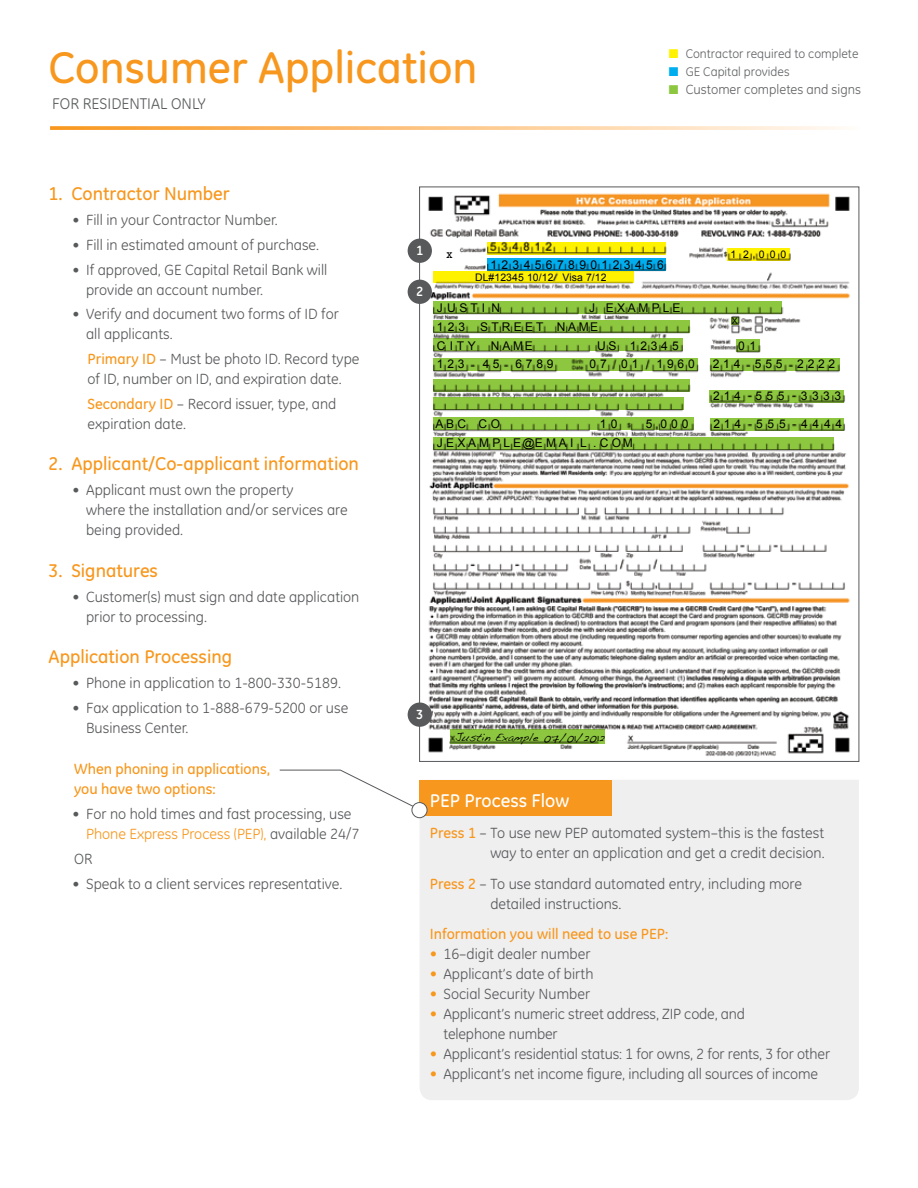
<style>
.page{position:relative;width:918px;height:1188px;background:#fff}
.page>*{position:absolute;margin:0;border:0;box-sizing:border-box;transform-origin:0 0}
.t1{font:500 45px "GE Inspira";color:#f8971d}
.t2{font:500 18.75px "GE Inspira";color:#f8971d}
.t3{font:500 18.75px "GE Inspira";color:#fff}
.t4{font:15.75px "GE Inspira";color:#58595b}
.t5{font:15px/20px "GE Inspira";color:#58595b}
.t6{font:500 15px/20px "GE Inspira";color:#f8971d}
.t7{font:13.5px "GE Inspira";color:#636466}
.t8{font:700 13.5px "GE Inspira";color:#fff}
.t9{font:12.75px "GE Inspira";color:#636466}
.t10{font:12.15px "Arial";letter-spacing:.36em;color:#000}
.t11{font:12px "Arial";letter-spacing:.225em;color:#000}
.t12{font:11.25px "Handwriting Dakota";color:#000}
.t13{font:10.5px "Arial";color:#000}
.t14{font:10.35px "Arial";letter-spacing:.01em;color:#000}
.t15{font:700 10.05px "Courier Std";color:#000}
.s1{color:#fff200}
.s2{color:#00aeef}
.s3{color:#8dc63f}
.s4{font-weight:500;color:#f8971d}
.s5{color:#f8971d}
.s6{font-size:15.75px;color:#f8971d}
</style>
<div class="page">
<div style="left:420px;top:780px;width:439px;height:320px;background:#efeff0"></div>
<div style="left:420px;top:780px;width:192px;height:35px;background:#f8971d"></div>
<svg style="left:50px;top:126px;width:794px;height:4px;background:#fcca8e"></svg>
<svg style="left:279px;top:769px;width:141px;height:38px"></svg>
<div style="left:412px;top:803px;width:15px;height:15px;background:#fff;border-radius:50%"></div>
<div style="left:411px;top:802px;width:17px;height:16px;border:1px solid #58595b;border-radius:50%"></div>
<img style="left:421px;top:193px;width:429px;height:564px">
<div style="left:408px;top:239px;width:24px;height:24px;background:#58595b;border-radius:50%"></div>
<div style="left:408px;top:280px;width:24px;height:24px;background:#58595b;border-radius:50%"></div>
<div style="left:408px;top:703px;width:24px;height:24px;background:#58595b;border-radius:50%"></div>
<svg style="left:487px;top:258px;width:178px;height:13px;background:#009ed9"></svg>
<svg style="left:487px;top:242px;width:179px;height:13px;background:#d8cc00"></svg>
<svg style="left:728px;top:248px;width:62px;height:13px"></svg>
<div style="left:737px;top:339px;width:23px;height:12px;background:#8dc63f"></div>
<svg style="left:710px;top:358px;width:130px;height:13px;background:#82b73a"></svg>
<svg style="left:709px;top:390px;width:135px;height:13px;background:#7eb138"></svg>
<svg style="left:710px;top:418px;width:134px;height:13px;background:#80b439"></svg>
<svg style="left:433px;top:358px;width:265px;height:13px;background:#81b639"></svg>
<div style="left:433px;top:339px;width:249px;height:12px;background:#8dc63f"></div>
<svg style="left:433px;top:320px;width:256px;height:13px;background:#80b339"></svg>
<svg style="left:433px;top:379px;width:256px;height:13px;background:#7eb138"></svg>
<div style="left:433px;top:397px;width:250px;height:13px;background:#8dc63f"></div>
<svg style="left:433px;top:418px;width:260px;height:12px;background:#83b83a"></svg>
<svg style="left:433px;top:301px;width:349px;height:13px;background:#81b539"></svg>
<div style="left:433px;top:437px;width:400px;height:13px;background:#8dc63f"></div>
<div style="left:450px;top:729px;width:155px;height:14px;background:#8dc63f"></div>
<div style="left:433px;top:271px;width:200px;height:12px;background:#fff200"></div>
<svg style="left:731px;top:317px;width:8px;height:8px"></svg>
<svg style="left:732px;top:318px;width:6px;height:6px"></svg>
<h1 class="t1" style="left:49px;top:42px;width:430px">Consumer Application</h1>
<p class="t4" style="left:52px;top:94px;width:155px">FOR RESIDENTIAL ONLY</p>
<p class="t9" style="left:669px;top:47px;width:191px"><span class="s1">■</span> Contractor required to complete</p>
<p class="t9" style="left:669px;top:65px;width:122px"><span class="s2">■</span> GE Capital provides</p>
<p class="t7" style="left:669px;top:82px;width:194px"><span class="s3">■</span> Customer completes and signs</p>
<p class="t2" style="left:49px;top:183px;width:183px">1. Contractor Number</p>
<p class="t5" style="left:73px;top:210px;width:207px">• Fill in your Contractor Number.</p>
<p class="t5" style="left:73px;top:235px;width:248px">• Fill in estimated amount of purchase.</p>
<p class="t5" style="left:86px;top:260px;width:243px;text-indent:-14px">• If approved, GE Capital Retail Bank will provide an account number.</p>
<p class="t5" style="left:86px;top:304px;width:254px;text-indent:-14px">• Verify and document two forms of ID for all applicants.</p>
<p class="t5" style="left:88px;top:349px;width:273px"><span class="s4">Primary ID</span> – Must be photo ID. Record type of ID, number on ID, and expiration date.</p>
<p class="t5" style="left:88px;top:394px;width:250px"><span class="s4">Secondary ID</span> – Record issuer, type, and expiration date.</p>
<p class="t2" style="left:49px;top:453px;width:312px">2. Applicant/Co-applicant information</p>
<p class="t5" style="left:86px;top:480px;width:263px;text-indent:-14px">• Applicant must own the property<br>where the installation and/or services are being provided.</p>
<p class="t2" style="left:49px;top:560px;width:111px">3. Signatures</p>
<p class="t5" style="left:86px;top:586px;width:275px;text-indent:-14px">• Customer(s) must sign and date application prior to processing.</p>
<p class="t2" style="left:49px;top:646px;width:185px">Application Processing</p>
<p class="t5" style="left:73px;top:673px;width:270px">• Phone in application to 1-800-330-5189.</p>
<p class="t5" style="left:86px;top:698px;width:264px;text-indent:-14px">• Fax application to 1-888-679-5200 or use<br>Business Center.</p>
<p class="t6" style="left:74px;top:759px;width:198px">When phoning in applications, you have two options:</p>
<p class="t5" style="left:86px;top:804px;width:275px;text-indent:-14px">• For no hold times and fast processing, use<br><span class="s5">Phone Express Process (PEP),</span> available 24/7</p>
<p class="t5" style="left:74px;top:849px;width:20px">OR</p>
<p class="t5" style="left:73px;top:873px;width:271px">• Speak to a client services representative.</p>
<p class="t8" style="left:416px;top:242px;width:9px">1</p>
<p class="t8" style="left:416px;top:283px;width:9px">2</p>
<p class="t15" style="left:447px;top:249px;width:8px">X</p>
<p class="t10" style="left:490px;top:257px;width:175px">1234567890123456</p>
<p class="t14" style="left:475px;top:271px;width:133px">DL#12345 10/12 VISA 7/12</p>
<p class="t11" style="left:437px;top:300px;width:65px">J U S T I N</p>
<p class="t11" style="left:589px;top:300px;width:93px">J E X A M P L E</p>
<p class="t13" style="left:731px;top:248px;width:57px">1 2 0 0 0</p>
<p class="t11" style="left:437px;top:319px;width:30px">1 2 3</p>
<p class="t11" style="left:480px;top:319px;width:120px">ST R E E T NAM E</p>
<p class="t11" style="left:437px;top:356px;width:29px">1 2 3</p>
<p class="t11" style="left:483px;top:356px;width:18px">4 5</p>
<p class="t11" style="left:515px;top:356px;width:40px">6 7 8 9</p>
<p class="t11" style="left:590px;top:356px;width:50px">0 7 0 1</p>
<p class="t11" style="left:657px;top:356px;width:40px">1 9 6 0</p>
<p class="t11" style="left:713px;top:356px;width:124px">2 1 4 5 5 5 2 2 2 2</p>
<p class="t11" style="left:437px;top:338px;width:97px">C IT Y NAM E</p>
<p class="t11" style="left:597px;top:338px;width:83px">U S 1 2 3 4 5</p>
<p class="t11" style="left:738px;top:338px;width:20px">0 1</p>
<p class="t11" style="left:713px;top:388px;width:73px">2 1 4 5 5 5</p>
<p class="t11" style="left:801px;top:388px;width:42px">3 3 3 3</p>
<p class="t11" style="left:435px;top:416px;width:66px">A B C C O</p>
<p class="t11" style="left:600px;top:416px;width:19px">1 0</p>
<p class="t11" style="left:646px;top:416px;width:44px">5 0 0 0</p>
<p class="t11" style="left:713px;top:416px;width:29px">2 1 4</p>
<p class="t11" style="left:756px;top:416px;width:31px">5 5 5</p>
<p class="t11" style="left:801px;top:416px;width:43px">4 4 4 4</p>
<p class="t11" style="left:437px;top:435px;width:196px">J E XAM P L E @E M AI L . C O M</p>
<p class="t8" style="left:416px;top:706px;width:9px">3</p>
<p class="t12" style="left:455px;top:731px;width:151px">Justin Example 07/01/2012</p>
<p class="t3" style="left:430px;top:790px;width:141px">PEP Process Flow</p>
<p class="t5" style="left:430px;top:823px;width:396px;text-align:right"><span class="s4">Press 1</span> – To use new PEP automated system–this is the fastest way to enter an application and get a credit decision.</p>
<p class="t5" style="left:490px;top:874px;width:313px;text-indent:-60px"><span class="s4">Press 2</span> – To use standard automated entry, including more detailed instructions.</p>
<p class="t6" style="left:430px;top:924px;width:240px">Information you will need to use PEP:</p>
<p class="t5" style="left:430px;top:944px;width:162px"><span class="s6">•</span> 16–digit dealer number</p>
<p class="t5" style="left:430px;top:964px;width:165px"><span class="s6">•</span> Applicant’s date of birth</p>
<p class="t5" style="left:430px;top:984px;width:162px"><span class="s6">•</span> Social Security Number</p>
<p class="t5" style="left:443px;top:1004px;width:303px;text-indent:-14px"><span class="s6">•</span> Applicant’s numeric street address, zip code, and telephone number</p>
<p class="t5" style="left:430px;top:1044px;width:402px"><span class="s6">•</span> Applicant’s residential status: 1 for owns, 2 for rents, 3 for other</p>
<p class="t5" style="left:430px;top:1064px;width:390px"><span class="s6">•</span> Applicant’s net income figure, including all sources of income</p>
</div>
